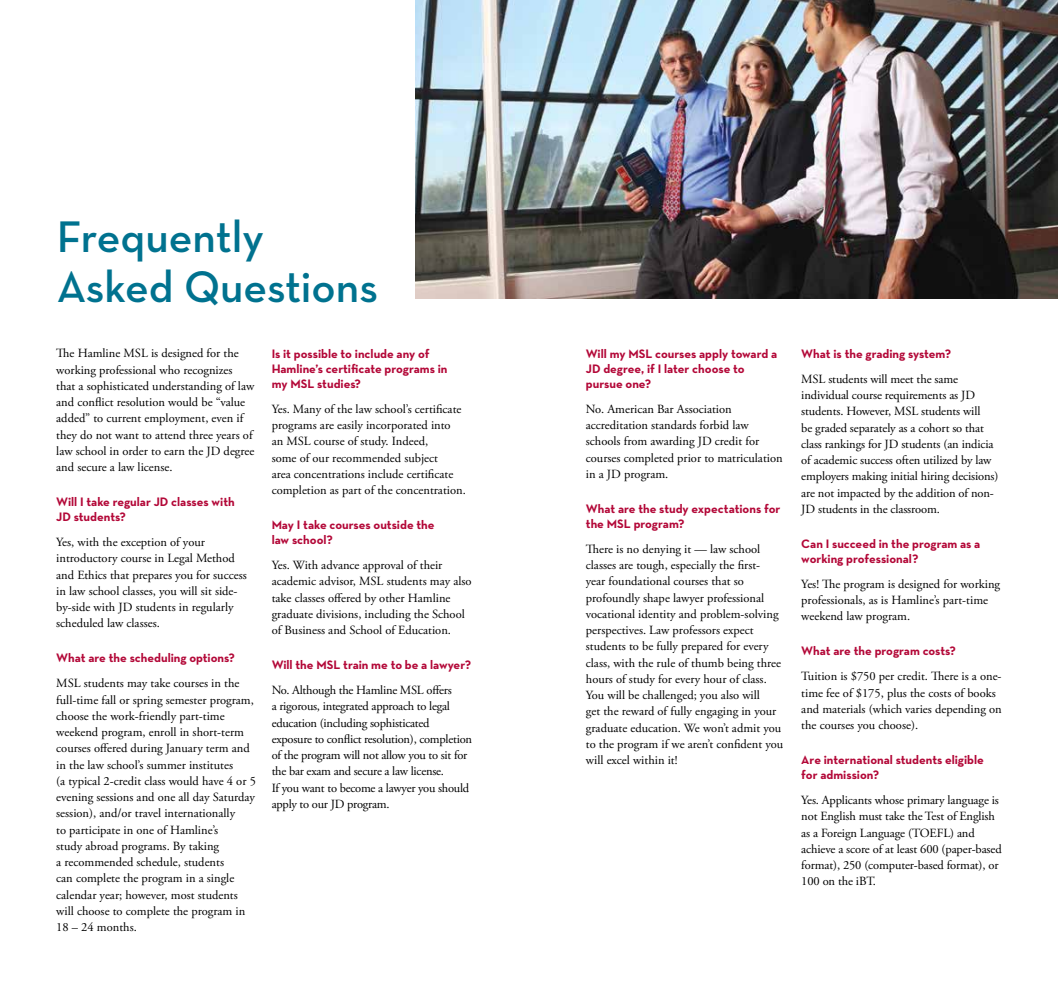
<style>
.page{position:relative;width:1058px;height:990px;background:#fff}
.page>*{position:absolute;margin:0;border:0;box-sizing:border-box;transform-origin:0 0}
.t1{font:600 45px/50px "Neutraface Text";color:#00728f}
.t2{font:12.5px/16.2px "Adobe Garamond Pro";color:#000}
.t3{font:700 12.5px/15px "Neutraface Text";color:#b30838}
.t4{font:12.5px/16.2px "Adobe Garamond Pro";letter-spacing:-.02em;color:#000}
</style>
<div class="page">
<img style="left:415px;top:0;width:643px;height:298px">
<h1 class="t1" style="left:57px;top:212px;width:322px">Frequently<br>Asked Questions</h1>
<p class="t2" style="left:56px;top:346px;width:200px">The Hamline MSL is designed for the working professional who recognizes that a sophisticated understanding of law and conflict resolution would be “value added” to current employment, even if they do not want to attend three years of law school in order to earn the JD degree and secure a law license.</p>
<p class="t3" style="left:56px;top:494px;width:180px">Will I take regular JD classes with<br>JD students?</p>
<p class="t2" style="left:56px;top:534px;width:192px">Yes, with the exception of your introductory course in Legal Method and Ethics that prepares you for success in law school classes, you will sit side&shy;by-side with JD students in regularly scheduled law classes.</p>
<p class="t3" style="left:56px;top:650px;width:180px">What are the scheduling options?</p>
<p class="t2" style="left:56px;top:676px;width:201px">MSL students may take courses in the full-time fall or spring semester program, choose the work-friendly part-time weekend program, enroll in short-term courses offered during January term and in the law school’s summer institutes<br>(a typical 2-credit class would have 4 or 5 evening sessions and one all day Saturday session), and/or travel internationally<br>to participate in one of Hamline’s<br>study abroad programs. By taking<br>a recommended schedule, students<br>can complete the program in a single calendar year; however, most students will choose to complete the program in 18 – 24 months.</p>
<p class="t3" style="left:272px;top:346px;width:177px">Is it possible to include any of<br>Hamline’s certificate programs in my MSL studies?</p>
<p class="t2" style="left:272px;top:401px;width:196px">Yes. Many of the law school’s certificate programs are easily incorporated into<br>an MSL course of study. Indeed,<br>some of our recommended subject<br>area concentrations include certificate completion as part of the concentration.</p>
<p class="t3" style="left:272px;top:517px;width:164px">May I take courses outside the law school?</p>
<p class="t2" style="left:272px;top:558px;width:201px">Yes. With advance approval of their academic advisor, MSL students may also take classes offered by other Hamline graduate divisions, including the School of Business and School of Education.</p>
<p class="t3" style="left:272px;top:657px;width:201px">Will the MSL train me to be a lawyer?</p>
<p class="t4" style="left:272px;top:683px;width:202px">No. Although the Hamline MSL offers<br>a rigorous, integrated approach to legal education (including sophisticated exposure to conflict resolution), completion of the program will not allow you to sit for the bar exam and secure a law license.<br>If you want to become a lawyer you should apply to our JD program.</p>
<p class="t3" style="left:586px;top:346px;width:193px">Will my MSL courses apply toward a<br>JD degree, if I later choose to pursue one?</p>
<p class="t2" style="left:586px;top:401px;width:198px">No. American Bar Association accreditation standards forbid law schools from awarding JD credit for courses completed prior to matriculation in a JD program.</p>
<p class="t3" style="left:586px;top:501px;width:196px">What are the study expectations for the MSL program?</p>
<p class="t2" style="left:586px;top:541px;width:199px">There is no denying it — law school classes are tough, especially the first-<br>year foundational courses that so profoundly shape lawyer professional vocational identity and problem-solving perspectives. Law professors expect students to be fully prepared for every class, with the rule of thumb being three hours of study for every hour of class.<br>You will be challenged; you also will<br>get the reward of fully engaging in your graduate education. We won’t admit you to the program if we aren’t confident you will excel within it!</p>
<p class="t3" style="left:801px;top:346px;width:151px">What is the grading system?</p>
<p class="t2" style="left:801px;top:371px;width:199px">MSL students will meet the same individual course requirements as JD students. However, MSL students will<br>be graded separately as a cohort so that class rankings for JD students (an indicia of academic success often utilized by law employers making initial hiring decisions) are not impacted by the addition of non-JD students in the classroom.</p>
<p class="t3" style="left:801px;top:536px;width:180px">Can I succeed in the program as a working professional?</p>
<p class="t2" style="left:801px;top:576px;width:200px">Yes! The program is designed for working professionals, as is Hamline’s part-time weekend law program.</p>
<p class="t3" style="left:801px;top:644px;width:156px">What are the program costs?</p>
<p class="t2" style="left:801px;top:669px;width:202px">Tuition is $750 per credit. There is a one&shy;time fee of $175, plus the costs of books and materials (which varies depending on the courses you choose).</p>
<p class="t3" style="left:801px;top:752px;width:184px">Are international students eligible for admission?</p>
<p class="t2" style="left:801px;top:793px;width:202px">Yes. Applicants whose primary language is not English must take the Test of English as a Foreign Language (TOEFL) and achieve a score of at least 600 (paper-based format), 250 (computer-based format), or 100 on the iBT.</p>
</div>
